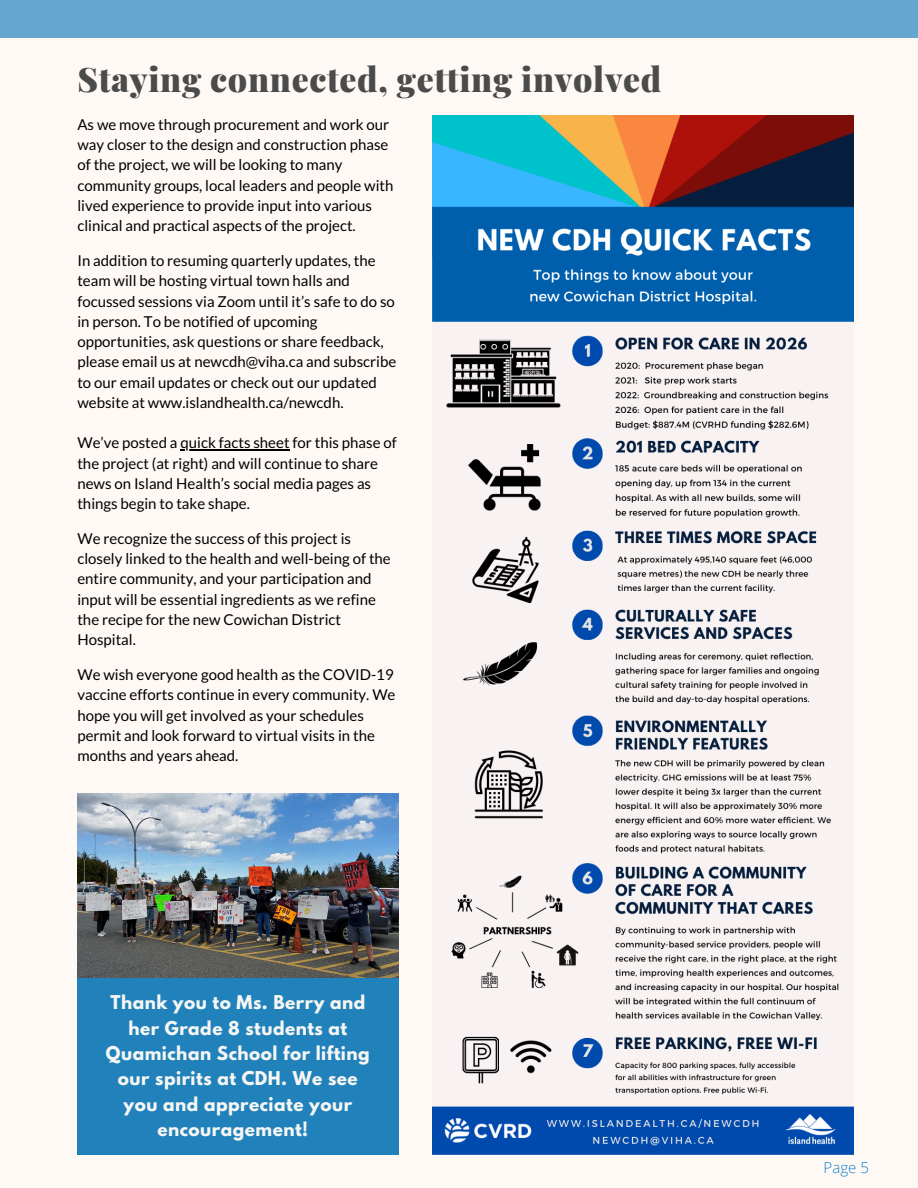
<style>
.page{position:relative;width:918px;height:1188px;background:#fff9f6}
.page>*{position:absolute;margin:0;border:0;box-sizing:border-box;transform-origin:0 0}
.t1{font:900 33.75px "Playfair Display";letter-spacing:.02em;color:#4b4b4b}
.t2{font:700 16.95px "League Spartan";letter-spacing:.03em;color:#f6f6f4}
.t3{font:15px/20.2px "Lato";color:#000}
.t4{font:300 15px "Open Sans";color:#0e7fc4}
</style>
<div class="page">
<div style="left:77px;top:971px;width:322px;height:183px;background:#2182bb"></div>
<img style="left:77px;top:793px;width:321px;height:185px">
<div style="left:0;top:0;width:918px;height:38px;background:#64a6cd"></div>
<hr style="left:180px;top:449px;width:110px;height:2px;background:#000">
<img style="left:432px;top:116px;width:421px;height:1038px">
<p class="t1" style="left:77px;top:55px;width:586px">Staying connected, getting involved</p>
<p class="t3" style="left:77px;top:114px;width:318px">As we move through procurement and work our way closer to the design and construction phase of the project, we will be looking to many community groups, local leaders and people with lived experience to provide input into various clinical and practical aspects of the project.</p>
<p class="t3" style="left:77px;top:250px;width:320px">In addition to resuming quarterly updates, the team will be hosting virtual town halls and focussed sessions via Zoom until it’s safe to do so in person. To be notified of upcoming opportunities, ask questions or share feedback, please email us at newcdh@viha.ca and subscribe to our email updates or check out our updated website at www.islandhealth.ca/newcdh.</p>
<p class="t3" style="left:77px;top:432px;width:321px">We’ve posted a quick facts sheet for this phase of the project (at right) and will continue to share news on Island Health’s social media pages as things begin to take shape.</p>
<p class="t3" style="left:77px;top:528px;width:315px">We recognize the success of this project is closely linked to the health and well-being of the entire community, and your participation and input will be essential ingredients as we refine the recipe for the new Cowichan District Hospital.</p>
<p class="t3" style="left:77px;top:664px;width:320px">We wish everyone good health as the COVID-19 vaccine efforts continue in every community. We hope you will get involved as your schedules permit and look forward to virtual visits in the months and years ahead.</p>
<p class="t2" style="left:110px;top:994px;width:256px">Thank you to Ms. Berry and</p>
<p class="t2" style="left:128px;top:1019px;width:220px">her Grade 8 students at</p>
<p class="t2" style="left:106px;top:1045px;width:265px">Quamichan School for lifting</p>
<p class="t2" style="left:118px;top:1070px;width:241px">our spirits at CDH. We see</p>
<p class="t2" style="left:124px;top:1095px;width:230px">you and appreciate your</p>
<p class="t2" style="left:157px;top:1121px;width:152px">encouragement!</p>
<p class="t4" style="left:824px;top:1157px;width:47px">Page 5</p>
</div>
